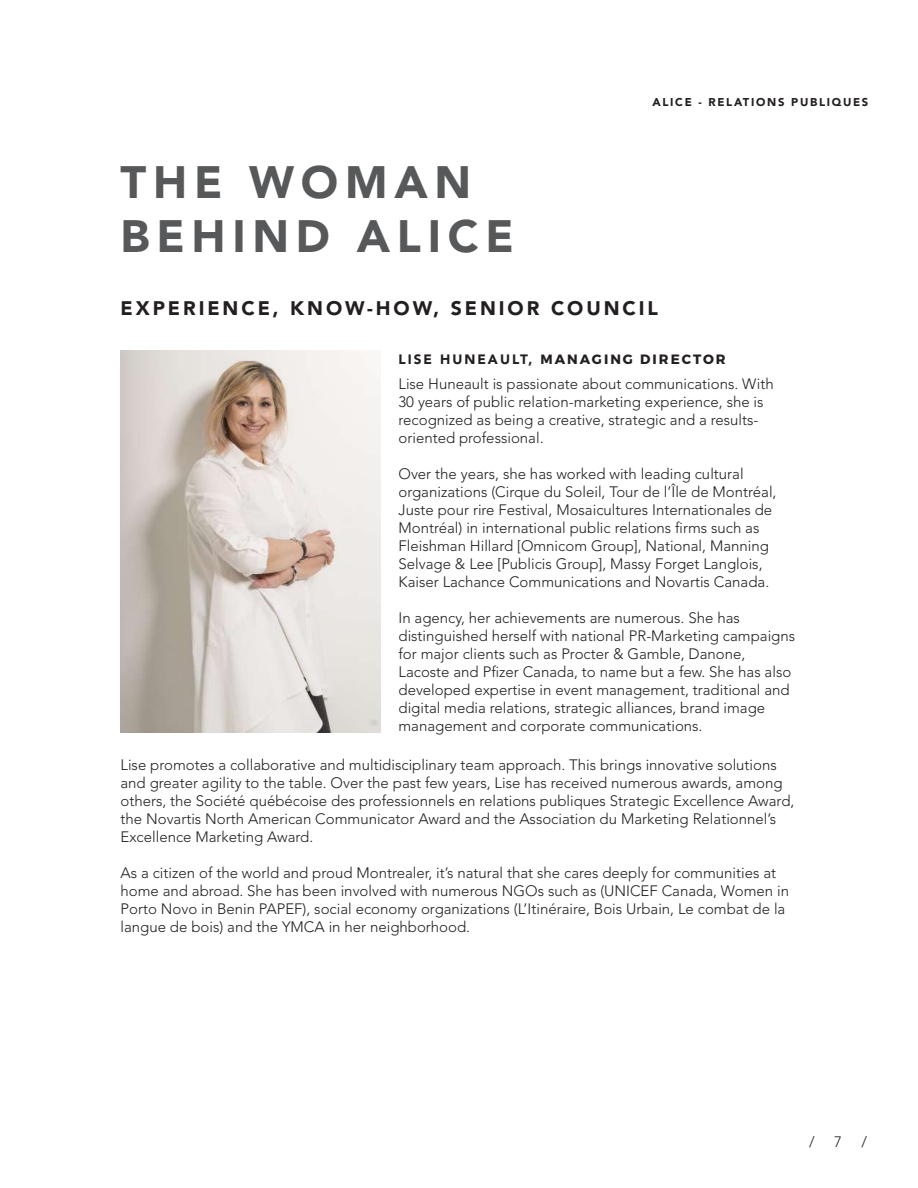
<style>
.page{position:relative;width:918px;height:1188px;background:#fff}
.page>*{position:absolute;margin:0;border:0;box-sizing:border-box;transform-origin:0 0}
.t1{font:900 45px/54px "Avenir LT Std";letter-spacing:.15em;color:#57585a}
.t2{font:900 19.5px "Avenir LT Std";letter-spacing:.15em;color:#231f20}
.t3{font:300 15px/18px "Avenir LT Std";color:#231f20}
.t4{font:700 13.5px "Montserrat";letter-spacing:.15em;color:#231f20}
.t5{font:900 11.25px "Avenir LT Std";letter-spacing:.15em;color:#231f20}
.s1{font-family:"Avenir LT Std";font-weight:900}
</style>
<div class="page">
<img style="left:121px;top:350px;width:260px;height:382px">
<h1 class="t1" style="left:121px;top:155px;width:395px">THE WOMAN<br>BEHIND ALICE</h1>
<p class="t5" style="left:653px;top:96px;width:217px">ALICE - RELATIONS PUBLIQUES</p>
<h2 class="t2" style="left:121px;top:297px;width:539px">EXPERIENCE, KNOW-HOW, SENIOR COUNCIL</h2>
<p class="t4" style="left:399px;top:350px;width:329px"><span class="s1">LISE HUNEAULT,</span> MANAGING DIRECTOR</p>
<p class="t3" style="left:399px;top:375px;width:377px">Lise Huneault is passionate about communications. With 30 years of public relation-marketing experience, she is recognized as being a creative, strategic and a results&shy;oriented professional.</p>
<p class="t3" style="left:399px;top:465px;width:380px">Over the years, she has worked with leading cultural organizations (Cirque du Soleil, Tour de l’Île de Montréal, Juste pour rire Festival, Mosaicultures Internationales de Montréal) in international public relations firms such as Fleishman Hillard [Omnicom Group], National, Manning Selvage &amp; Lee [Publicis Group], Massy Forget Langlois, Kaiser Lachance Communications and Novartis Canada.</p>
<p class="t3" style="left:399px;top:609px;width:398px">In agency, her achievements are numerous. She has distinguished herself with national PR-Marketing campaigns for major clients such as Procter &amp; Gamble, Danone, Lacoste and Pfizer Canada, to name but a few. She has also developed expertise in event management, traditional and digital media relations, strategic alliances, brand image management and corporate communications.</p>
<p class="t3" style="left:121px;top:756px;width:675px">Lise promotes a collaborative and multidisciplinary team approach. This brings innovative solutions and greater agility to the table. Over the past few years, Lise has received numerous awards, among others, the Société québécoise des professionnels en relations publiques Strategic Excellence Award, the Novartis North American Communicator Award and the Association du Marketing Relationnel’s Excellence Marketing Award.</p>
<p class="t3" style="left:121px;top:864px;width:670px">As a citizen of the world and proud Montrealer, it’s natural that she cares deeply for communities at home and abroad. She has been involved with numerous NGOs such as (UNICEF Canada, Women in Porto Novo in Benin PAPEF), social economy organizations (L’Itinéraire, Bois Urbain, Le combat de la langue de bois) and the YMCA in her neighborhood.</p>
<p class="t3" style="left:809px;top:1132px;width:7px">/</p>
<p class="t3" style="left:834px;top:1132px;width:9px">7</p>
<p class="t3" style="left:861px;top:1132px;width:7px">/</p>
</div>
